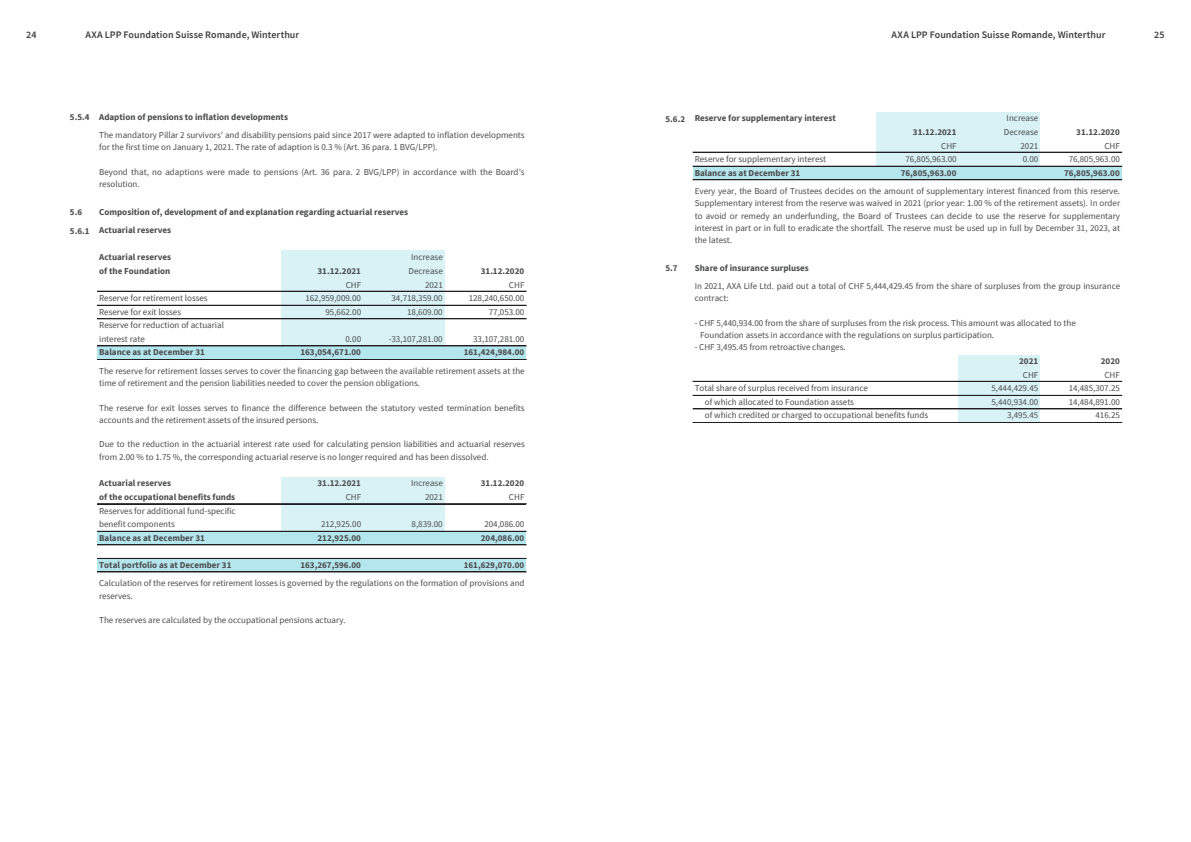
<style>
.page{position:relative;width:1191px;height:842px;background:#fff}
.page>*{position:absolute;margin:0;border:0;box-sizing:border-box;transform-origin:0 0}
.t1{font:600 10px "Source Sans Pro";letter-spacing:.005em;color:#3e3e3f}
.t2{font:9px/12.2px "Source Sans Pro";color:#4b4c4d}
.t3{font:700 9px/18.6px "Source Sans Pro";letter-spacing:.005em;color:#4b4c4d}
</style>
<div class="page">
<img style="left:124px;top:250px;width:347px;height:308px">
<div style="left:281px;top:251px;width:163px;height:95px;background:#d9f2f6"></div>
<div style="left:281px;top:477px;width:163px;height:54px;background:#d9f2f6"></div>
<div style="left:97px;top:346px;width:429px;height:14px;background:#b4e6ed"></div>
<div style="left:97px;top:531px;width:429px;height:14px;background:#b4e6ed"></div>
<div style="left:97px;top:558px;width:429px;height:14px;background:#b4e6ed"></div>
<hr style="left:97px;top:291px;width:429px;height:1px;background:#231f20">
<hr style="left:97px;top:305px;width:429px;height:1px;background:#231f20">
<hr style="left:97px;top:319px;width:429px;height:1px;background:#231f20">
<hr style="left:97px;top:346px;width:429px;height:1px;background:#231f20">
<hr style="left:97px;top:359px;width:429px;height:1px;background:#231f20">
<hr style="left:98px;top:503px;width:428px;height:1px;background:#231f20">
<hr style="left:97px;top:504px;width:429px;height:1px;background:#231f20">
<hr style="left:97px;top:531px;width:429px;height:1px;background:#231f20">
<hr style="left:97px;top:545px;width:429px;height:1px;background:#231f20">
<hr style="left:97px;top:558px;width:429px;height:1px;background:#231f20">
<hr style="left:97px;top:572px;width:429px;height:1px;background:#231f20">
<img style="left:719px;top:151px;width:347px;height:266px">
<div style="left:876px;top:112px;width:164px;height:54px;background:#d9f2f6"></div>
<div style="left:958px;top:355px;width:82px;height:67px;background:#d9f2f6"></div>
<div style="left:693px;top:166px;width:428px;height:14px;background:#b4e6ed"></div>
<hr style="left:693px;top:152px;width:428px;height:1px;background:#231f20">
<hr style="left:693px;top:166px;width:428px;height:1px;background:#231f20">
<hr style="left:693px;top:180px;width:428px;height:1px;background:#231f20">
<hr style="left:693px;top:381px;width:428px;height:1px;background:#231f20">
<hr style="left:693px;top:395px;width:428px;height:1px;background:#231f20">
<hr style="left:693px;top:409px;width:428px;height:1px;background:#231f20">
<hr style="left:693px;top:422px;width:428px;height:1px;background:#231f20">
<p class="t1" style="left:26px;top:28px;width:12px">24</p>
<p class="t1" style="left:85px;top:28px;width:215px">AXA LPP Foundation Suisse Romande, Winterthur</p>
<p class="t1" style="left:891px;top:28px;width:215px">AXA LPP Foundation Suisse Romande, Winterthur</p>
<p class="t1" style="left:1154px;top:28px;width:12px">25</p>
<p class="t3" style="left:70px;top:108px;width:21px">5.5.4</p>
<p class="t3" style="left:70px;top:203px;width:21px">5.6<br>5.6.1</p>
<p class="t3" style="left:99px;top:107px;width:190px">Adaption of pensions to inflation developments</p>
<p class="t2" style="left:99px;top:129px;width:427px">The mandatory Pillar 2 survivors’ and disability pensions paid since 2017 were adapted to inflation developments for the first time on January 1, 2021. The rate of adaption is 0.3 % (Art. 36 para. 1 BVG/LPP).</p>
<p class="t2" style="left:99px;top:166px;width:427px">Beyond that, no adaptions were made to pensions (Art. 36 para. 2 BVG/LPP) in accordance with the Board’s resolution.</p>
<p class="t3" style="left:99px;top:202px;width:310px">Composition of, development of and explanation regarding actuarial reserves</p>
<p class="t3" style="left:99px;top:221px;width:73px">Actuarial reserves</p>
<p class="t3" style="left:99px;top:248px;width:73px">Actuarial reserves</p>
<p class="t3" style="left:99px;top:262px;width:73px">of the Foundation</p>
<p class="t2" style="left:411px;top:251px;width:33px">Increase</p>
<p class="t3" style="left:317px;top:262px;width:45px">31.12.2021</p>
<p class="t2" style="left:408px;top:265px;width:36px">Decrease</p>
<p class="t3" style="left:481px;top:262px;width:45px">31.12.2020</p>
<p class="t2" style="left:346px;top:278px;width:17px">CHF</p>
<p class="t2" style="left:425px;top:278px;width:19px">2021</p>
<p class="t2" style="left:509px;top:278px;width:17px">CHF</p>
<p class="t2" style="left:99px;top:292px;width:110px">Reserve for retirement losses</p>
<p class="t2" style="left:305px;top:292px;width:57px">162,959,009.00</p>
<p class="t2" style="left:391px;top:292px;width:53px">34,718,359.00</p>
<p class="t2" style="left:469px;top:292px;width:57px">128,240,650.00</p>
<p class="t2" style="left:99px;top:305px;width:83px">Reserve for exit losses</p>
<p class="t2" style="left:325px;top:305px;width:37px">95,662.00</p>
<p class="t2" style="left:407px;top:305px;width:37px">18,609.00</p>
<p class="t2" style="left:489px;top:305px;width:37px">77,053.00</p>
<p class="t2" style="left:99px;top:318px;width:126px;line-height:13.6px">Reserve for reduction of actuarial interest rate</p>
<p class="t2" style="left:345px;top:333px;width:17px">0.00</p>
<p class="t2" style="left:473px;top:333px;width:53px">33,107,281.00</p>
<p class="t2" style="left:389px;top:333px;width:55px">-33,107,281.00</p>
<p class="t3" style="left:99px;top:343px;width:107px">Balance as at December 31</p>
<p class="t3" style="left:300px;top:343px;width:62px">163,054,671.00</p>
<p class="t3" style="left:464px;top:343px;width:62px">161,424,984.00</p>
<p class="t2" style="left:99px;top:365px;width:427px">The reserve for retirement losses serves to cover the financing gap between the available retirement assets at the time of retirement and the pension liabilities needed to cover the pension obligations.</p>
<p class="t2" style="left:99px;top:401px;width:427px">The reserve for exit losses serves to finance the difference between the statutory vested termination benefits accounts and the retirement assets of the insured persons.</p>
<p class="t2" style="left:99px;top:438px;width:427px">Due to the reduction in the actuarial interest rate used for calculating pension liabilities and actuarial reserves from 2.00 % to 1.75 %, the corresponding actuarial reserve is no longer required and has been dissolved.</p>
<p class="t3" style="left:99px;top:474px;width:73px">Actuarial reserves</p>
<p class="t3" style="left:317px;top:474px;width:45px">31.12.2021</p>
<p class="t2" style="left:411px;top:477px;width:33px">Increase</p>
<p class="t3" style="left:481px;top:474px;width:45px">31.12.2020</p>
<p class="t2" style="left:346px;top:491px;width:17px">CHF</p>
<p class="t2" style="left:425px;top:491px;width:19px">2021</p>
<p class="t2" style="left:509px;top:491px;width:17px">CHF</p>
<p class="t2" style="left:99px;top:504px;width:138px">Reserves for additional fund-specific</p>
<p class="t3" style="left:99px;top:528px;width:107px">Balance as at December 31</p>
<p class="t3" style="left:99px;top:488px;width:137px">of the occupational benefits funds</p>
<p class="t2" style="left:99px;top:518px;width:77px">benefit components</p>
<p class="t2" style="left:411px;top:518px;width:33px">8,839.00</p>
<p class="t2" style="left:321px;top:518px;width:42px">212,925.00</p>
<p class="t2" style="left:484px;top:518px;width:42px">204,086.00</p>
<p class="t3" style="left:317px;top:528px;width:45px">212,925.00</p>
<p class="t3" style="left:481px;top:528px;width:45px">204,086.00</p>
<p class="t3" style="left:99px;top:555px;width:134px">Total portfolio as at December 31</p>
<p class="t3" style="left:300px;top:555px;width:62px">163,267,596.00</p>
<p class="t3" style="left:464px;top:555px;width:62px">161,629,070.00</p>
<p class="t2" style="left:99px;top:577px;width:427px">Calculation of the reserves for retirement losses is governed by the regulations on the formation of provisions and reserves.</p>
<p class="t2" style="left:99px;top:614px;width:248px">The reserves are calculated by the occupational pensions actuary.</p>
<p class="t3" style="left:665px;top:109px;width:21px">5.6.2</p>
<p class="t3" style="left:665px;top:259px;width:14px">5.7</p>
<p class="t3" style="left:694px;top:109px;width:143px">Reserve for supplementary interest</p>
<p class="t2" style="left:1006px;top:112px;width:33px">Increase</p>
<p class="t3" style="left:913px;top:123px;width:45px">31.12.2021</p>
<p class="t2" style="left:1004px;top:126px;width:36px">Decrease</p>
<p class="t3" style="left:1076px;top:123px;width:45px">31.12.2020</p>
<p class="t2" style="left:941px;top:139px;width:17px">CHF</p>
<p class="t2" style="left:1020px;top:139px;width:19px">2021</p>
<p class="t2" style="left:1104px;top:139px;width:17px">CHF</p>
<p class="t2" style="left:694px;top:153px;width:133px">Reserve for supplementary interest</p>
<p class="t2" style="left:905px;top:153px;width:53px">76,805,963.00</p>
<p class="t2" style="left:1022px;top:153px;width:17px">0.00</p>
<p class="t2" style="left:1068px;top:153px;width:53px">76,805,963.00</p>
<p class="t3" style="left:694px;top:163px;width:107px">Balance as at December 31</p>
<p class="t3" style="left:900px;top:163px;width:57px">76,805,963.00</p>
<p class="t3" style="left:1064px;top:163px;width:57px">76,805,963.00</p>
<p class="t2" style="left:694px;top:185px;width:427px;text-align:justify">Every year, the Board of Trustees decides on the amount of supplementary interest financed from this reserve.<br>Supplementary interest from the reserve was waived in 2021 (prior year: 1.00 % of the retirement assets). In order to avoid or remedy an underfunding, the Board of Trustees can decide to use the reserve for supplementary interest in part or in full to eradicate the shortfall. The reserve must be used up in full by December 31, 2023, at the latest.</p>
<p class="t3" style="left:694px;top:258px;width:116px">Share of insurance surpluses</p>
<p class="t2" style="left:694px;top:280px;width:427px">In 2021, AXA Life Ltd. paid out a total of CHF 5,444,429.45 from the share of surpluses from the group insurance contract:</p>
<p class="t2" style="left:700px;top:317px;width:377px;text-indent:-5px">- CHF 5,440,934.00 from the share of surpluses from the risk process. This amount was allocated to the<br>Foundation assets in accordance with the regulations on surplus participation.</p>
<p class="t2" style="left:694px;top:341px;width:152px">- CHF 3,495.45 from retroactive changes.</p>
<p class="t3" style="left:1019px;top:352px;width:21px">2021</p>
<p class="t3" style="left:1100px;top:352px;width:21px">2020</p>
<p class="t2" style="left:1022px;top:368px;width:17px">CHF</p>
<p class="t2" style="left:1104px;top:368px;width:17px">CHF</p>
<p class="t2" style="left:694px;top:382px;width:175px">Total share of surplus received from insurance</p>
<p class="t2" style="left:991px;top:382px;width:48px">5,444,429.45</p>
<p class="t2" style="left:705px;top:409px;width:225px">of which credited or charged to occupational benefits funds</p>
<p class="t2" style="left:1068px;top:382px;width:53px">14,485,307.25</p>
<p class="t2" style="left:705px;top:396px;width:151px">of which allocated to Foundation assets</p>
<p class="t2" style="left:991px;top:396px;width:48px">5,440,934.00</p>
<p class="t2" style="left:1068px;top:396px;width:53px">14,484,891.00</p>
<p class="t2" style="left:1007px;top:409px;width:33px">3,495.45</p>
<p class="t2" style="left:1095px;top:409px;width:26px">416.25</p>
</div>
